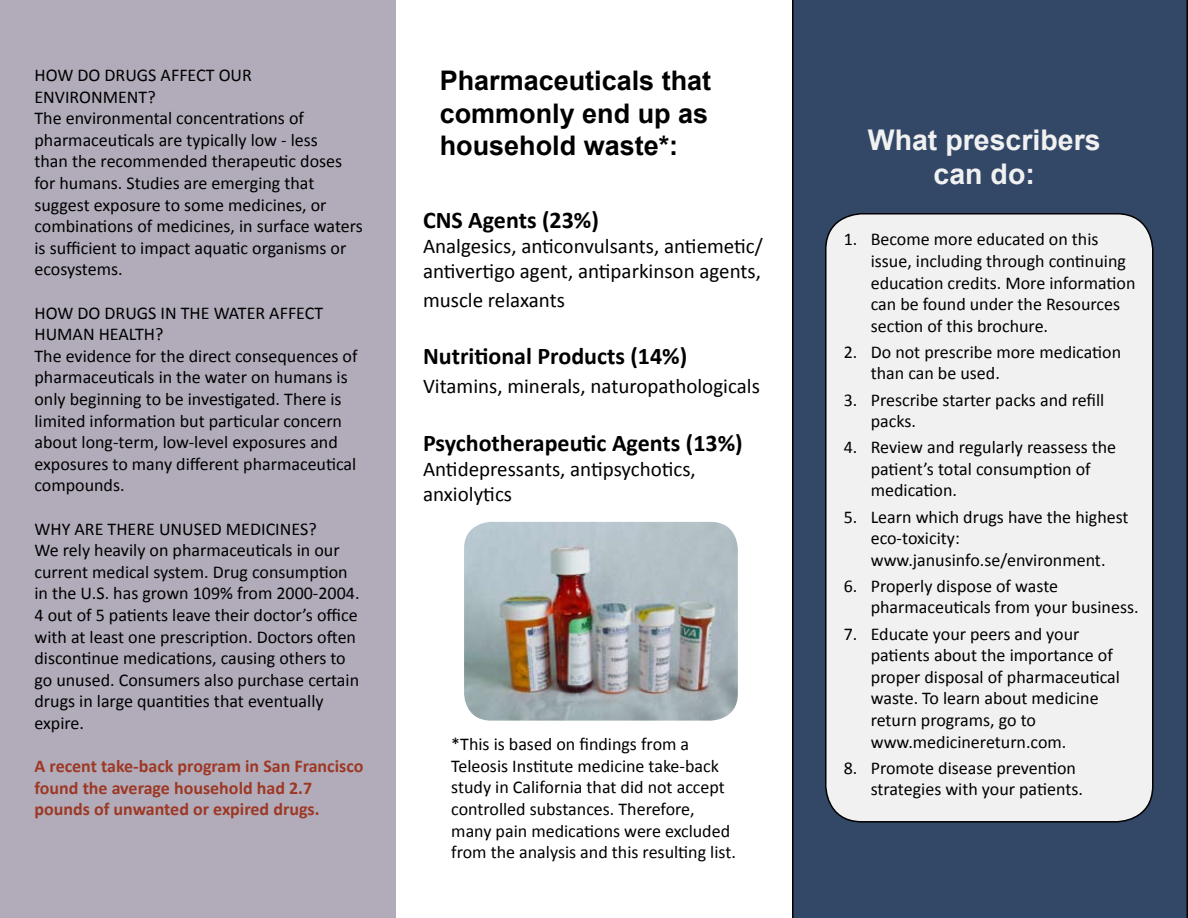
<style>
.page{position:relative;width:1188px;height:918px;background:#fff}
.page>*{position:absolute;margin:0;border:0;box-sizing:border-box;transform-origin:0 0}
.t1{font:700 28.5px/34.2px "Arial";color:#f1f1f2;text-align:center}
.t2{font:700 27px/32.4px "Arial";color:#000;text-align:justify}
.t3{font:700 24px "Calibri";color:#000}
.t4{font:21px/25.2px "Calibri";color:#000}
.t5{font:18px/21.6px "Calibri";color:#000}
.t6{font:700 18px/21.6px "Calibri";color:#9d3824}
</style>
<div class="page">
<img style="left:464px;top:522px;width:274px;height:199px">
<div style="left:0;top:0;width:395px;height:918px;background:#b2acba"></div>
<div style="left:792px;top:0;width:396px;height:918px;background:#334767"></div>
<div style="left:826px;top:214px;width:327px;height:608px;background:#f1f1f2;border-radius:36px"></div>
<div style="left:825px;top:213px;width:329px;height:610px;border:2px solid #000;border-radius:36px"></div>
<p class="t5" style="left:34px;top:63px;width:330px">HOW DO DRUGS AFFECT OUR ENVIRONMENT?<br>The environmental concentrations of pharmaceuticals are typically low - less<br>than the recommended therapeutic doses for humans. Studies are emerging that suggest exposure to some medicines, or combinations of medicines, in surface waters is sufficient to impact aquatic organisms or ecosystems.</p>
<p class="t5" style="left:34px;top:301px;width:325px">HOW DO DRUGS IN THE WATER AFFECT HUMAN HEALTH?<br>The evidence for the direct consequences of pharmaceuticals in the water on humans is only beginning to be investigated. There is limited information but particular concern about long-term, low-level exposures and exposures to many different pharmaceutical compounds.</p>
<p class="t5" style="left:34px;top:517px;width:327px">WHY ARE THERE UNUSED MEDICINES?<br>We rely heavily on pharmaceuticals in our current medical system. Drug consumption in the U.S. has grown 109% from 2000-2004.<br>4 out of 5 patients leave their doctor’s office with at least one prescription. Doctors often discontinue medications, causing others to go unused. Consumers also purchase certain drugs in large quantities that eventually expire.</p>
<p class="t6" style="left:34px;top:755px;width:331px">A recent take-back program in San Francisco found the average household had 2.7 pounds of unwanted or expired drugs.</p>
<h2 class="t2" style="left:440px;top:66px;width:273px">Pharmaceuticals that commonly end up as household waste*:</h2>
<h3 class="t3" style="left:423px;top:205px;width:177px">CNS Agents (23%)</h3>
<p class="t4" style="left:423px;top:232px;width:341px">Analgesics, anticonvulsants, antiemetic/ antivertigo agent, antiparkinson agents,</p>
<p class="t4" style="left:423px;top:286px;width:143px">muscle relaxants</p>
<h3 class="t3" style="left:423px;top:342px;width:266px">Nutritional Products (14%)</h3>
<p class="t4" style="left:423px;top:373px;width:338px">Vitamins, minerals, naturopathologicals</p>
<h3 class="t3" style="left:423px;top:428px;width:321px">Psychotherapeutic Agents (13%)</h3>
<p class="t4" style="left:423px;top:455px;width:274px">Antidepressants, antipsychotics, anxiolytics</p>
<p class="t5" style="left:451px;top:733px;width:286px">*This is based on findings from a Teleosis Institute medicine take-back study in California that did not accept controlled substances. Therefore, many pain medications were excluded from the analysis and this resulting list.</p>
<h1 class="t1" style="left:868px;top:124px;width:234px">What prescribers can do:</h1>
<p class="t5" style="left:871px;top:228px;width:266px;text-indent:-27px">1. Become more educated on this issue, including through continuing education credits. More information can be found under the Resources section of this brochure.</p>
<p class="t5" style="left:871px;top:340px;width:252px;text-indent:-27px">2. Do not prescribe more medication than can be used.</p>
<p class="t5" style="left:871px;top:388px;width:235px;text-indent:-27px">3. Prescribe starter packs and refill packs.</p>
<p class="t5" style="left:871px;top:436px;width:247px;text-indent:-27px">4. Review and regularly reassess the patient’s total consumption of medication.</p>
<p class="t5" style="left:871px;top:505px;width:259px;text-indent:-27px">5. Learn which drugs have the highest eco-toxicity: www.janusinfo.se/environment.</p>
<p class="t5" style="left:871px;top:574px;width:269px;text-indent:-27px">6. Properly dispose of waste pharmaceuticals from your business.</p>
<p class="t5" style="left:871px;top:622px;width:251px;text-indent:-27px">7. Educate your peers and your patients about the importance of proper disposal of pharmaceutical waste. To learn about medicine return programs, go to www.medicinereturn.com.</p>
<p class="t5" style="left:871px;top:756px;width:214px;text-indent:-27px">8. Promote disease prevention strategies with your patients.</p>
</div>
